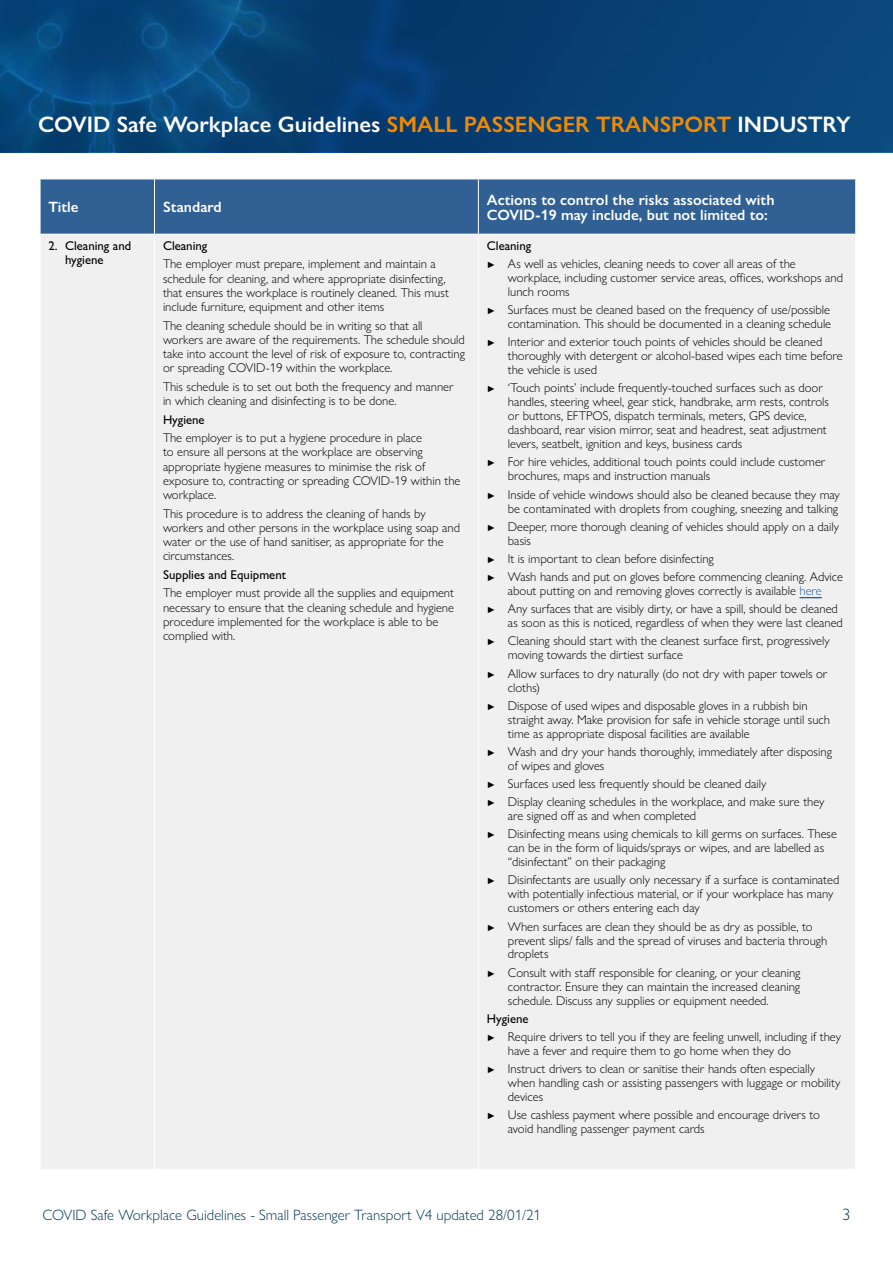
<style>
.page{position:relative;width:893px;height:1263px;background:#fff}
.page>*{position:absolute;margin:0;border:0;box-sizing:border-box;transform-origin:0 0}
.t1{font:600 22.5px "Gill Sans Nova";color:#fff}
.t2{font:300 16.5px "Gill Sans Nova";color:#003952}
.t3{font:600 15px/15px "Gill Sans Nova";color:#fff}
.t4{font:300 15px "Gill Sans Nova";color:#003952}
.t5{font:300 12.75px/14px "Gill Sans Nova";color:#000}
.t6{font:500 12.75px/14.2px "Gill Sans Nova";color:#000}
.s1{color:#f18a00}
.s2{font-weight:500}
.s3{font-weight:500;font-size:9px}
.s4{color:#215e9e}
</style>
<div class="page">
<svg style="left:0;top:0;width:893px;height:151px;background:#074276"></svg>
<div style="left:41px;top:180px;width:814px;height:54px;background:#316094"></div>
<div style="left:41px;top:235px;width:814px;height:934px;background:#f0f0f0"></div>
<hr style="left:154px;top:235px;width:1px;height:934px;background:#fff">
<hr style="left:478px;top:235px;width:1px;height:934px;background:#fff">
<hr style="left:154px;top:179px;width:1px;height:55px;background:#fff">
<hr style="left:478px;top:179px;width:1px;height:55px;background:#fff">
<svg style="left:799px;top:597px;width:23px;height:1px"></svg>
<h1 class="t1" style="left:38px;top:111px;width:814px">COVID Safe Workplace Guidelines <span class="s1">SMALL PASSENGER TRANSPORT</span> INDUSTRY</h1>
<p class="t3" style="left:49px;top:199px;width:32px">Title</p>
<p class="t3" style="left:163px;top:199px;width:60px">Standard</p>
<p class="t3" style="left:487px;top:192px;width:289px">Actions to control the risks associated with<br>COVID-19 may include, but not limited to:</p>
<p class="t6" style="left:65px;top:238px;width:68px;text-indent:-16px">2. Cleaning and hygiene</p>
<p class="t6" style="left:163px;top:238px;width:46px">Cleaning</p>
<p class="t5" style="left:487px;top:236px;width:310px;line-height:18.1px"><span class="s2">Cleaning<br></span><span class="s3">►</span> As well as vehicles, cleaning needs to cover all areas of the</p>
<p class="t5" style="left:508px;top:271px;width:337px">workplace, including customer service areas, offices, workshops and lunch rooms</p>
<p class="t5" style="left:487px;top:303px;width:346px;text-align:right"><span class="s3">►</span> Surfaces must be cleaned based on the frequency of use/possible contamination. This should be documented in a cleaning schedule</p>
<p class="t5" style="left:508px;top:335px;width:336px;text-indent:-21px"><span class="s3">►</span> Interior and exterior touch points of vehicles should be cleaned thoroughly with detergent or alcohol-based wipes each time before the vehicle is used</p>
<p class="t5" style="left:508px;top:381px;width:323px;text-indent:-21px"><span class="s3">►</span> ‘Touch points’ include frequently-touched surfaces such as door handles, steering wheel, gear stick, handbrake, arm rests, controls or buttons, EFTPOS, dispatch terminals, meters, GPS device, dashboard, rear vision mirror, seat and headrest, seat adjustment levers, seatbelt, ignition and keys, business cards</p>
<p class="t5" style="left:508px;top:455px;width:319px;text-indent:-21px"><span class="s3">►</span> For hire vehicles, additional touch points could include customer brochures, maps and instruction manuals</p>
<p class="t5" style="left:487px;top:487px;width:354px;text-align:right"><span class="s3">►</span> Inside of vehicle windows should also be cleaned because they may be contaminated with droplets from coughing, sneezing and talking</p>
<p class="t5" style="left:508px;top:519px;width:333px;text-indent:-21px"><span class="s3">►</span> Deeper, more thorough cleaning of vehicles should apply on a daily basis</p>
<p class="t5" style="left:487px;top:549px;width:358px;line-height:18.1px"><span class="s3">►</span> It is important to clean before disinfecting<br><span class="s3">►</span> Wash hands and put on gloves before commencing cleaning. Advice</p>
<p class="t5" style="left:487px;top:581px;width:352px;line-height:18.1px;text-align:center">about putting on and removing gloves correctly is available <span class="s4">here<br></span><span class="s3">►</span> Any surfaces that are visibly dirty, or have a spill, should be cleaned</p>
<p class="t5" style="left:487px;top:614px;width:358px;line-height:18.1px;text-indent:21px">as soon as this is noticed, regardless of when they were last cleaned <span class="s3">►</span> Cleaning should start with the cleanest surface first, progressively</p>
<p class="t5" style="left:487px;top:646px;width:342px;line-height:18.1px;text-indent:21px">moving towards the dirtiest surface<br><span class="s3">►</span> Allow surfaces to dry naturally (do not dry with paper towels or</p>
<p class="t5" style="left:487px;top:678px;width:322px;line-height:18.1px;text-indent:21px">cloths)<br><span class="s3">►</span> Dispose of used wipes and disposable gloves in a rubbish bin</p>
<p class="t5" style="left:508px;top:712px;width:324px">straight away. Make provision for safe in vehicle storage until such time as appropriate disposal facilities are available</p>
<p class="t5" style="left:508px;top:744px;width:326px;text-indent:-21px"><span class="s3">►</span> Wash and dry your hands thoroughly, immediately after disposing of wipes and gloves</p>
<p class="t5" style="left:487px;top:774px;width:339px;line-height:18.1px"><span class="s3">►</span> Surfaces used less frequently should be cleaned daily<br><span class="s3">►</span> Display cleaning schedules in the workplace, and make sure they</p>
<p class="t5" style="left:487px;top:806px;width:352px;line-height:18.1px;text-indent:21px">are signed off as and when completed<br><span class="s3">►</span> Disinfecting means using chemicals to kill germs on surfaces. These</p>
<p class="t5" style="left:508px;top:841px;width:318px">can be in the form of liquids/sprays or wipes, and are labelled as “disinfectant” on their packaging</p>
<p class="t5" style="left:508px;top:873px;width:333px;text-indent:-21px"><span class="s3">►</span> Disinfectants are usually only necessary if a surface is contaminated with potentially infectious material, or if your workplace has many customers or others entering each day</p>
<p class="t5" style="left:508px;top:919px;width:321px;text-indent:-21px"><span class="s3">►</span> When surfaces are clean they should be as dry as possible, to prevent slips/ falls and the spread of viruses and bacteria through droplets</p>
<p class="t5" style="left:508px;top:965px;width:294px;text-align:justify;text-indent:-21px"><span class="s3">►</span> Consult with staff responsible for cleaning, or your cleaning contractor. Ensure they can maintain the increased cleaning schedule. Discuss any supplies or equipment needed.</p>
<p class="t5" style="left:487px;top:1009px;width:356px;line-height:18.1px"><span class="s2">Hygiene<br></span><span class="s3">►</span> Require drivers to tell you if they are feeling unwell, including if they</p>
<p class="t5" style="left:487px;top:1041px;width:330px;line-height:18.1px;text-align:center">have a fever and require them to go home when they do<br><span class="s3">►</span> Instruct drivers to clean or sanitise their hands often especially</p>
<p class="t5" style="left:508px;top:1076px;width:334px">when handling cash or assisting passengers with luggage or mobility devices</p>
<p class="t5" style="left:508px;top:1108px;width:314px;text-indent:-21px"><span class="s3">►</span> Use cashless payment where possible and encourage drivers to avoid handling passenger payment cards</p>
<p class="t5" style="left:163px;top:257px;width:287px">The employer must prepare, implement and maintain a schedule for cleaning, and where appropriate disinfecting, that ensures the workplace is routinely cleaned. This must include furniture, equipment and other items</p>
<p class="t5" style="left:163px;top:318px;width:304px">The cleaning schedule should be in writing so that all workers are aware of the requirements. The schedule should take into account the level of risk of exposure to, contracting or spreading COVID-19 within the workplace.</p>
<p class="t5" style="left:163px;top:379px;width:292px">This schedule is to set out both the frequency and manner in which cleaning and disinfecting is to be done.</p>
<p class="t6" style="left:163px;top:412px;width:43px">Hygiene</p>
<p class="t5" style="left:163px;top:430px;width:299px">The employer is to put a hygiene procedure in place<br>to ensure all persons at the workplace are observing appropriate hygiene measures to minimise the risk of exposure to, contracting or spreading COVID-19 within the workplace.</p>
<p class="t5" style="left:163px;top:506px;width:299px">This procedure is to address the cleaning of hands by workers and other persons in the workplace using soap and water or the use of hand sanitiser, as appropriate for the circumstances.</p>
<p class="t6" style="left:163px;top:567px;width:125px">Supplies and Equipment</p>
<p class="t5" style="left:163px;top:586px;width:293px">The employer must provide all the supplies and equipment necessary to ensure that the cleaning schedule and hygiene procedure implemented for the workplace is able to be complied with.</p>
<p class="t4" style="left:43px;top:1206px;width:500px">COVID Safe Workplace Guidelines - Small Passenger Transport V4 updated 28/01/21</p>
<p class="t2" style="left:842px;top:1204px;width:10px">3</p>
</div>
